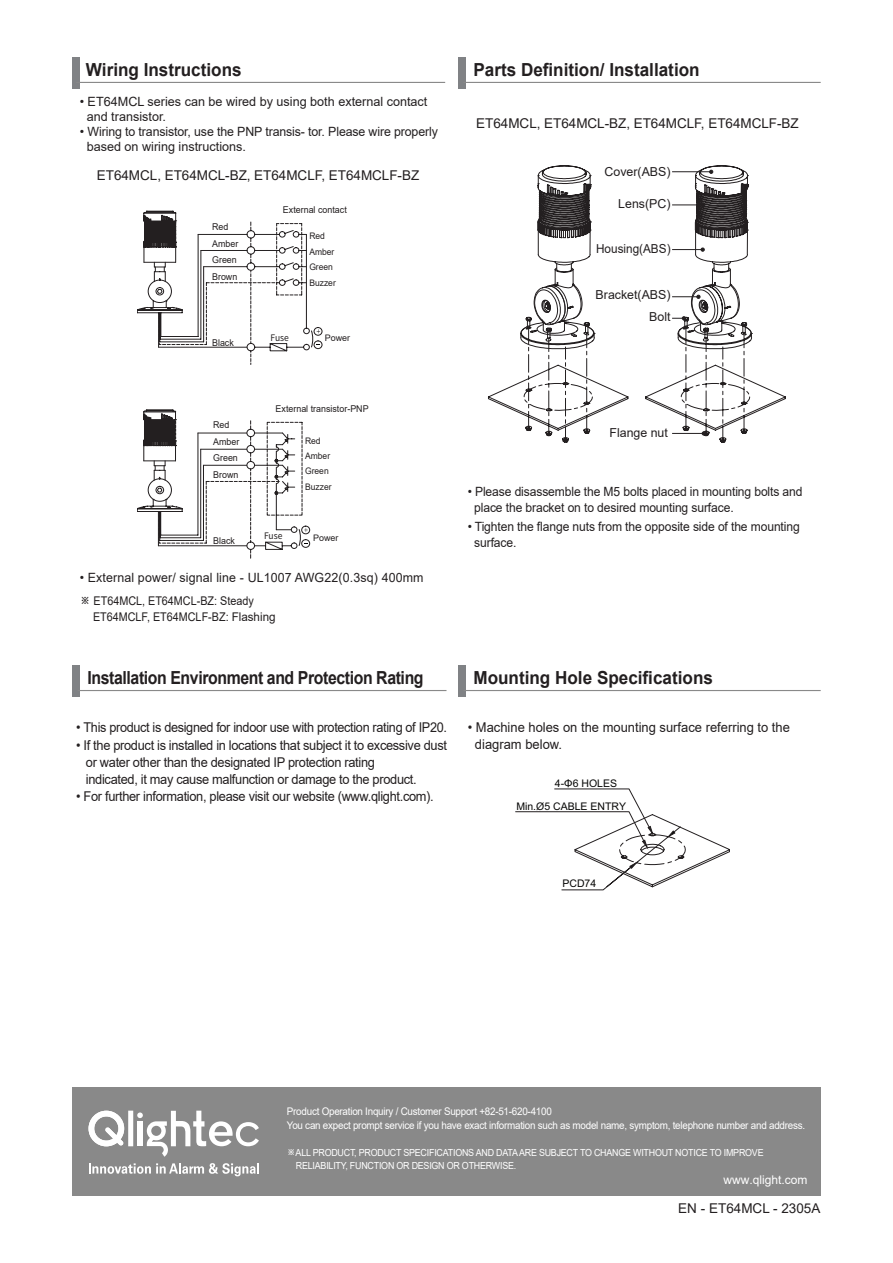
<style>
.page{position:relative;width:893px;height:1263px;background:#fff}
.page>*{position:absolute;margin:0;border:0;box-sizing:border-box;transform-origin:0 0}
.t1{font:700 18px "Arial";color:#231f20;scale:.95 1}
.t2{font:700 18px "Arial";letter-spacing:-.025em;color:#231f20;scale:.88 1}
.t3{font:13.5px "Arial";letter-spacing:-.025em;color:#231f20;scale:.95 1}
.t4{font:13.5px "Arial";letter-spacing:-.005em;color:#231f20}
.t5{font:13.5px "Arial";color:#231f20;scale:.96 1}
.t6{font:13.5px "Arial";color:#231f20}
.t7{font:12.75px "Arial";letter-spacing:-.01em;color:#231f20;scale:.95 1}
.t8{font:12.75px "Arial";letter-spacing:-.01em;color:#231f20}
.t9{font:12.75px "Arial";letter-spacing:.01em;color:#231f20}
.t10{font:12.3px "Arial";color:#231f20}
.t11{font:12.3px "Arial";color:#231f20;scale:.95 1}
.t12{font:12px "Arial";color:#231f20;scale:.9 1}
.t13{font:12px "Arial";color:#fff}
.t14{font:10.5px "Arial";letter-spacing:-.025em;color:#fff;scale:.94 1}
.t15{font:10.5px "Arial";color:#050504}
.t16{font:9.75px "Arial";letter-spacing:-.025em;color:#fff;scale:.92 1}
.t17{font:9.3px "Arial";color:#231f20;scale:.95 1}
.t18{font:9px "Arial";color:#231f20;scale:.95 1}
.t19{font:9px "Arial";color:#231f20}
.t20{font:9px "Noto Sans CJ Kkr";color:#231f20;scale:.95 1}
.s1{font-family:"YDIYGO330"}
</style>
<div class="page">
<svg style="left:515px;top:788px;width:215px;height:102px"></svg>
<svg style="left:137px;top:211px;width:185px;height:154px"></svg>
<svg style="left:137px;top:409px;width:173px;height:149px"></svg>
<svg style="left:488px;top:173px;width:140px;height:269px"></svg>
<svg style="left:645px;top:166px;width:141px;height:273px"></svg>
<div style="left:72px;top:57px;width:8px;height:32px;background:#808285"></div>
<hr style="left:76px;top:82px;width:369px;height:1px;background:#898989">
<div style="left:458px;top:57px;width:8px;height:32px;background:#808285"></div>
<hr style="left:463px;top:82px;width:358px;height:1px;background:#898989">
<div style="left:458px;top:665px;width:8px;height:32px;background:#808285"></div>
<hr style="left:463px;top:690px;width:358px;height:1px;background:#898989">
<div style="left:72px;top:665px;width:8px;height:32px;background:#808285"></div>
<hr style="left:78px;top:690px;width:368px;height:1px;background:#898989">
<div style="left:72px;top:1087px;width:749px;height:109px;background:#898989"></div>
<svg style="left:89px;top:1163px;width:170px;height:13px"></svg>
<svg style="left:88px;top:1110px;width:171px;height:47px"></svg>
<p class="t1" style="left:86px;top:57px;width:165px">Wiring Instructions</p>
<p class="t1" style="left:473px;top:57px;width:240px">Parts Definition/ Installation</p>
<p class="t8" style="left:80px;top:93px;width:349px">• ET64MCL series can be wired by using both external contact</p>
<p class="t8" style="left:87px;top:108px;width:81px">and transistor.</p>
<p class="t8" style="left:80px;top:123px;width:360px">• Wiring to transistor, use the PNP transis- tor. Please wire properly</p>
<p class="t8" style="left:87px;top:138px;width:161px">based on wiring instructions.</p>
<p class="t4" style="left:97px;top:165px;width:324px">ET64MCL, ET64MCL-BZ, ET64MCLF, ET64MCLF-BZ</p>
<p class="t4" style="left:476px;top:114px;width:324px">ET64MCL, ET64MCL-BZ, ET64MCLF, ET64MCLF-BZ</p>
<p class="t10" style="left:605px;top:163px;width:68px">Cover(ABS)</p>
<p class="t17" style="left:212px;top:221px;width:19px">Red</p>
<p class="t17" style="left:212px;top:237px;width:29px">Amber</p>
<p class="t17" style="left:212px;top:254px;width:28px">Green</p>
<p class="t17" style="left:212px;top:270px;width:28px">Brown</p>
<p class="t17" style="left:212px;top:336px;width:24px">Black</p>
<p class="t17" style="left:213px;top:418px;width:19px">Red</p>
<p class="t17" style="left:213px;top:435px;width:29px">Amber</p>
<p class="t17" style="left:213px;top:451px;width:28px">Green</p>
<p class="t17" style="left:213px;top:468px;width:28px">Brown</p>
<p class="t17" style="left:213px;top:534px;width:24px">Black</p>
<p class="t17" style="left:283px;top:203px;width:69px">External contact</p>
<p class="t10" style="left:618px;top:195px;width:54px">Lens(PC)</p>
<p class="t20" style="left:270px;top:332px;width:21px">Fuse</p>
<p class="t18" style="left:309px;top:230px;width:18px">Red</p>
<p class="t18" style="left:309px;top:245px;width:28px">Amber</p>
<p class="t18" style="left:309px;top:261px;width:26px">Green</p>
<p class="t18" style="left:309px;top:276px;width:29px">Buzzer</p>
<p class="t19" style="left:325px;top:332px;width:27px">Power</p>
<p class="t17" style="left:276px;top:403px;width:99px">External transistor-PNP</p>
<p class="t20" style="left:264px;top:531px;width:21px">Fuse</p>
<p class="t18" style="left:305px;top:434px;width:18px">Red</p>
<p class="t18" style="left:305px;top:450px;width:28px">Amber</p>
<p class="t18" style="left:305px;top:465px;width:26px">Green</p>
<p class="t18" style="left:305px;top:480px;width:29px">Buzzer</p>
<p class="t19" style="left:313px;top:531px;width:27px">Power</p>
<p class="t11" style="left:596px;top:241px;width:80px">Housing(ABS)</p>
<p class="t10" style="left:596px;top:287px;width:76px">Bracket(ABS)</p>
<p class="t10" style="left:649px;top:309px;width:23px">Bolt</p>
<p class="t10" style="left:609px;top:424px;width:60px">Flange nut</p>
<p class="t7" style="left:468px;top:482px;width:354px">• Please disassemble the M5 bolts placed in mounting bolts and</p>
<p class="t7" style="left:474px;top:499px;width:275px">place the bracket on to desired mounting surface.</p>
<p class="t7" style="left:468px;top:518px;width:351px">• Tighten the flange nuts from the opposite side of the mounting</p>
<p class="t7" style="left:474px;top:534px;width:46px">surface.</p>
<p class="t9" style="left:80px;top:569px;width:345px">• External power/ signal line - UL1007 AWG22(0.3sq) 400mm</p>
<p class="t12" style="left:80px;top:592px;width:195px"><span class="s1">※</span> ET64MCL, ET64MCL-BZ: Steady</p>
<p class="t12" style="left:93px;top:609px;width:204px">ET64MCLF, ET64MCLF-BZ: Flashing</p>
<p class="t2" style="left:88px;top:665px;width:383px">Installation Environment and Protection Rating</p>
<p class="t1" style="left:473px;top:665px;width:254px">Mounting Hole Specifications</p>
<p class="t3" style="left:76px;top:718px;width:392px">• This product is designed for indoor use with protection rating of IP20.</p>
<p class="t3" style="left:76px;top:736px;width:392px">• If the product is installed in locations that subject it to excessive dust</p>
<p class="t3" style="left:86px;top:753px;width:306px">or water other than the designated IP protection rating</p>
<p class="t3" style="left:86px;top:770px;width:350px">indicated, it may cause malfunction or damage to the product.</p>
<p class="t3" style="left:76px;top:787px;width:378px">• For further information, please visit our website (www.qlight.com).</p>
<p class="t5" style="left:468px;top:718px;width:337px">• Machine holes on the mounting surface referring to the</p>
<p class="t5" style="left:475px;top:735px;width:92px">diagram below.</p>
<p class="t15" style="left:555px;top:776px;width:64px">4-Φ6 HOLES</p>
<p class="t15" style="left:516px;top:799px;width:111px">Min.Ø5 CABLE ENTRY</p>
<p class="t15" style="left:562px;top:876px;width:35px">PCD74</p>
<p class="t14" style="left:287px;top:1104px;width:283px">Product Operation Inquiry / Customer Support +82-51-620-4100</p>
<p class="t14" style="left:287px;top:1118px;width:553px">You can expect prompt service if you have exact information such as model name, symptom, telephone number and address.</p>
<p class="t16" style="left:287px;top:1145px;width:520px"><span class="s1">※</span>ALL PRODUCT, PRODUCT SPECIFICATIONS AND DATA ARE SUBJECT TO CHANGE WITHOUT NOTICE TO IMPROVE</p>
<p class="t16" style="left:296px;top:1159px;width:241px">RELIABILITY, FUNCTION OR DESIGN OR OTHERWISE.</p>
<p class="t13" style="left:723px;top:1171px;width:86px">www.qlight.com</p>
<p class="t6" style="left:678px;top:1199px;width:144px">EN - ET64MCL - 2305A</p>
</div>
